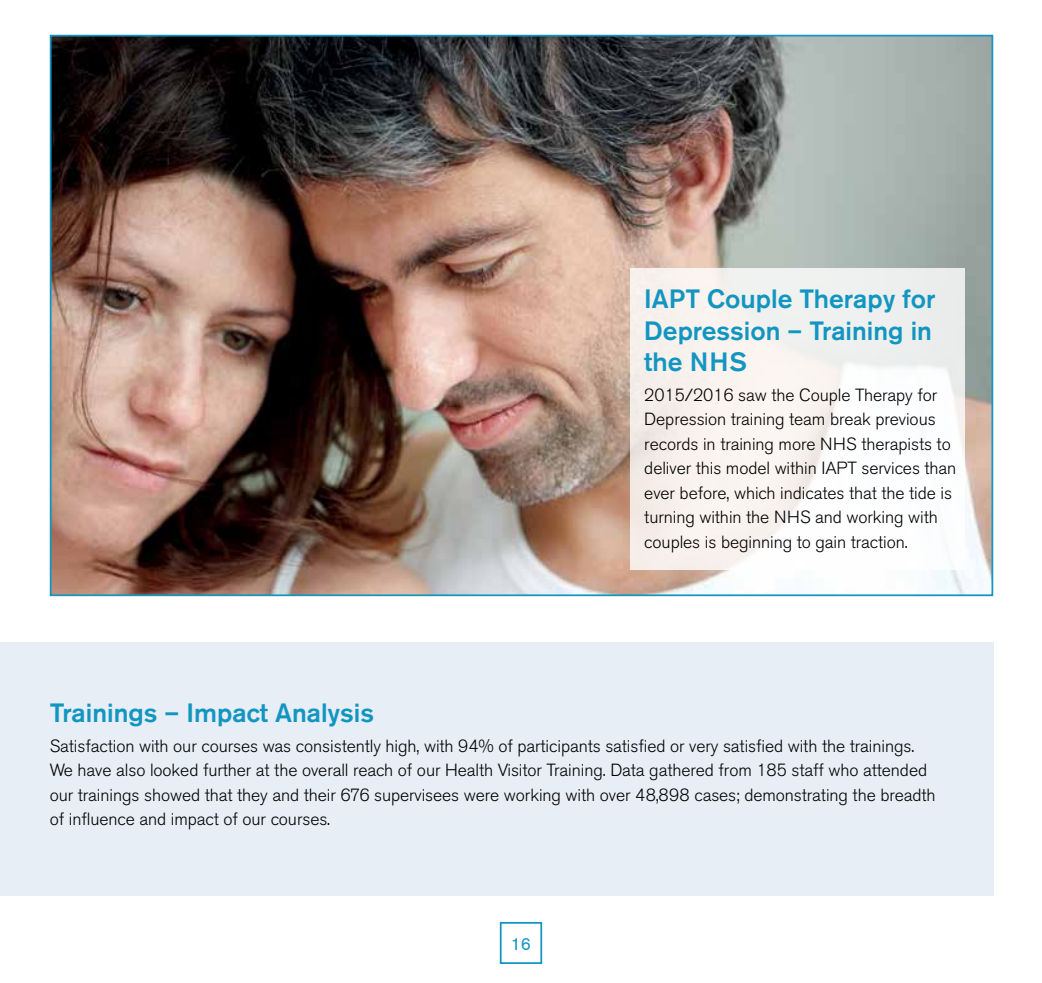
<style>
.page{position:relative;width:1042px;height:983px;background:#fff}
.page>*{position:absolute;margin:0;border:0;box-sizing:border-box;transform-origin:0 0}
.t1{font:500 26.25px/31.5px "Akzidenz Grotesk BE";color:#1296c1}
.t2{font:300 17.5px/24.5px "Akzidenz Grotesk BE";letter-spacing:-.005em;color:#000}
.t3{font:17.5px "Akzidenz Grotesk BE";color:#1296c1}
</style>
<div class="page">
<div style="left:0;top:642px;width:993px;height:253px;background:#e7eef5"></div>
<div style="left:500px;top:921px;width:42px;height:42px;border:2px solid #1296c1"></div>
<img style="left:53px;top:38px;width:937px;height:555px">
<svg style="left:630px;top:268px;width:335px;height:302px"></svg>
<h1 class="t1" style="left:644px;top:283px;width:292px">IAPT Couple Therapy for<br>Depression – Training in the NHS</h1>
<p class="t2" style="left:644px;top:382px;width:314px">2015/2016 saw the Couple Therapy for Depression training team break previous records in training more NHS therapists to deliver this model within IAPT services than ever before, which indicates that the tide is turning within the NHS and working with couples is beginning to gain traction.</p>
<h1 class="t1" style="left:50px;top:697px;width:326px">Trainings – Impact Analysis</h1>
<p class="t2" style="left:50px;top:733px;width:887px">Satisfaction with our courses was consistently high, with 94% of participants satisfied or very satisfied with the trainings.<br>We have also looked further at the overall reach of our Health Visitor Training. Data gathered from 185 staff who attended our trainings showed that they and their 676 supervisees were working with over 48,898 cases; demonstrating the breadth of influence and impact of our courses.</p>
<p class="t3" style="left:511px;top:932px;width:22px">16</p>
</div>
